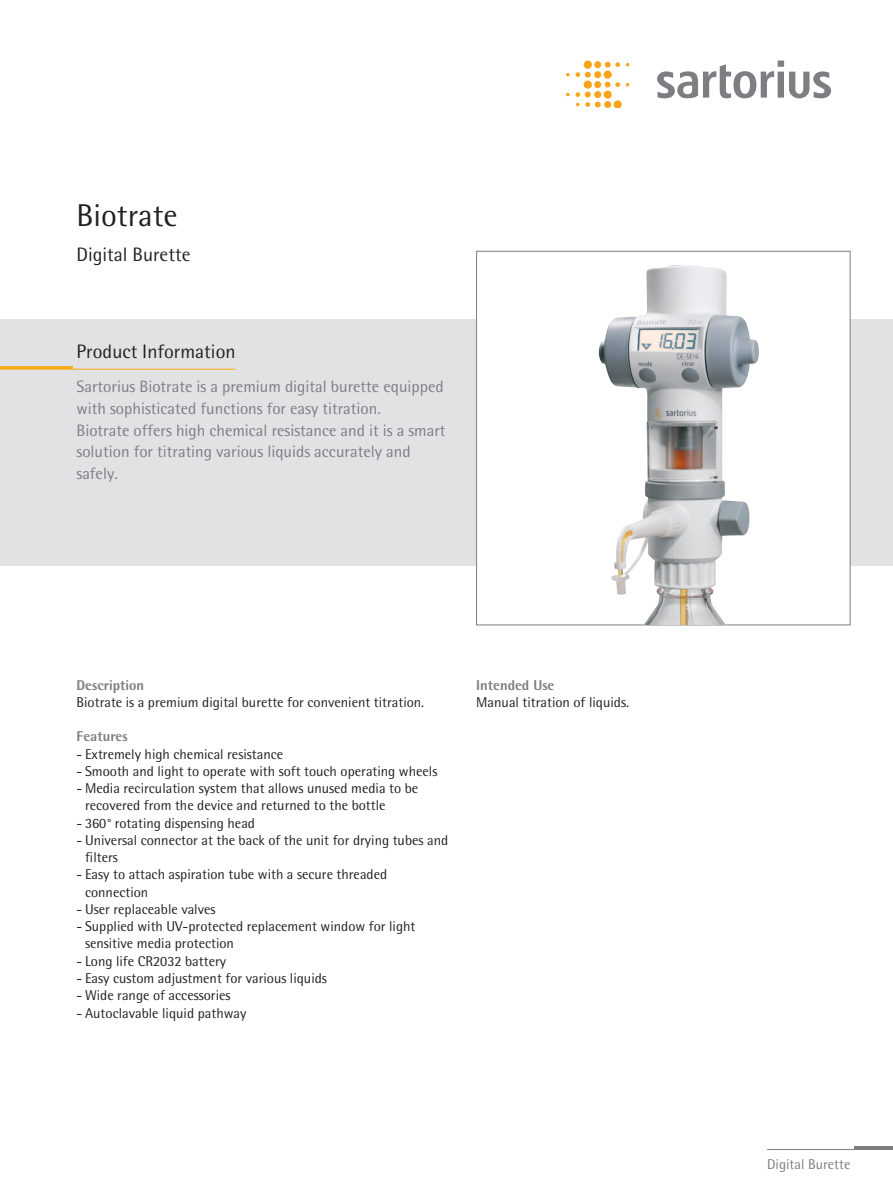
<style>
.page{position:relative;width:893px;height:1191px;background:#fff}
.page>*{position:absolute;margin:0;border:0;box-sizing:border-box;transform-origin:0 0}
.t1{font:31.5px "Sartorius Rotis Sans 2013";color:#231f20}
.t2{font:19.5px "Sartorius Rotis Sans 2013";color:#231f20}
.t3{font:16.5px/21.8px "Sartorius Rotis Sans 2013";color:#7c7e81}
.t4{font:14.25px/17.2px "Sartorius Rotis Sans 2013";color:#231f20}
.t5{font:800 14.25px "Sartorius Rotis Sans 2013";color:#7c7e81}
.t6{font:14.25px "Sartorius Rotis Sans 2013";color:#7c7e81}
</style>
<div class="page">
<hr style="left:855px;top:1146px;width:38px;height:3px;background:#7c7e81">
<div style="left:0;top:319px;width:893px;height:247px;background:#e1e2e4"></div>
<div style="left:476px;top:251px;width:374px;height:374px;background:#fff;border:1px solid #7c7e81"></div>
<hr style="left:0;top:366px;width:72px;height:3px;background:#f6ac1a">
<div style="left:584px;top:61px;width:8px;height:8px;background:#f9a51b;border-radius:50%"></div>
<svg style="left:614px;top:100px;width:8px;height:8px"></svg>
<svg style="left:566px;top:62px;width:54px;height:45px"></svg>
<svg style="left:657px;top:61px;width:174px;height:38px"></svg>
<img style="left:538px;top:265px;width:283px;height:359px">
<hr style="left:767px;top:1149px;width:126px;height:1px;background:#7c7e81">
<hr style="left:0;top:368px;width:236px;height:2px;background:#f6ac1a">
<h1 class="t1" style="left:77px;top:197px;width:103px">Biotrate</h1>
<h2 class="t2" style="left:77px;top:243px;width:115px">Digital Burette</h2>
<h2 class="t2" style="left:77px;top:340px;width:161px">Product Information</h2>
<p class="t3" style="left:77px;top:375px;width:370px">Sartorius Biotrate is a premium digital burette equipped with sophisticated functions for easy titration.<br>Biotrate offers high chemical resistance and it is a smart solution for titrating various liquids accurately and safely.</p>
<p class="t5" style="left:77px;top:675px;width:69px">Description</p>
<p class="t4" style="left:77px;top:693px;width:349px">Biotrate is a premium digital burette for convenient titration.</p>
<p class="t5" style="left:77px;top:727px;width:53px">Features</p>
<p class="t4" style="left:77px;top:745px;width:208px">- Extremely high chemical resistance</p>
<p class="t4" style="left:77px;top:762px;width:362px">- Smooth and light to operate with soft touch operating wheels</p>
<p class="t4" style="left:85px;top:779px;width:335px;text-indent:-9px">- Media recirculation system that allows unused media to be recovered from the device and returned to the bottle</p>
<p class="t4" style="left:77px;top:814px;width:180px">- 360° rotating dispensing head</p>
<p class="t4" style="left:85px;top:831px;width:365px;text-indent:-9px">- Universal connector at the back of the unit for drying tubes and filters</p>
<p class="t4" style="left:85px;top:866px;width:304px;text-indent:-9px">- Easy to attach aspiration tube with a secure threaded connection</p>
<p class="t4" style="left:77px;top:900px;width:140px">- User replaceable valves</p>
<p class="t4" style="left:85px;top:917px;width:332px;text-indent:-9px">- Supplied with UV-protected replacement window for light sensitive media protection</p>
<p class="t4" style="left:77px;top:952px;width:151px">- Long life CR2032 battery</p>
<p class="t4" style="left:77px;top:969px;width:252px">- Easy custom adjustment for various liquids</p>
<p class="t4" style="left:77px;top:986px;width:156px">- Wide range of accessories</p>
<p class="t4" style="left:77px;top:1004px;width:171px">- Autoclavable liquid pathway</p>
<p class="t5" style="left:476px;top:675px;width:80px">Intended Use</p>
<p class="t4" style="left:476px;top:693px;width:154px">Manual titration of liquids.</p>
<p class="t6" style="left:767px;top:1155px;width:85px">Digital Burette</p>
</div>
